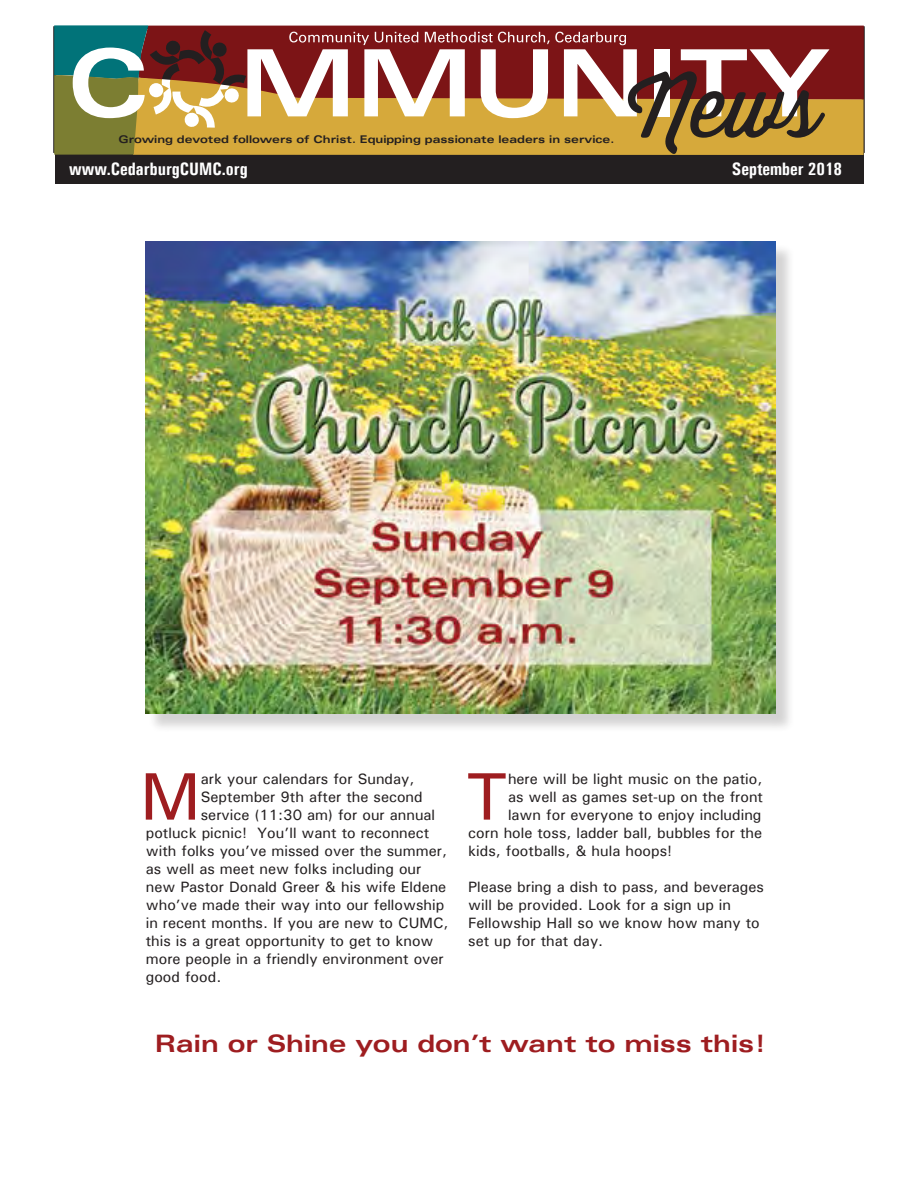
<style>
.page{position:relative;width:918px;height:1188px;background:#fff}
.page>*{position:absolute;margin:0;border:0;box-sizing:border-box;transform-origin:0 0}
.t1{font:85.5px "Thirsty Soft";color:#231f20}
.t2{font:500 67.2px "Univers";color:#9e1d20}
.t3{font:700 expanded 24px "Univers LT Std";color:#9e1d20}
.t4{font:700 condensed 18px "Univers";color:#fff}
.t5{font:500 15px/18px "Univers";color:#231f20}
.t6{font:700 expanded 10.65px "Univers LT Std";color:#231f20}
</style>
<div class="page">
<div style="left:56px;top:153px;width:808px;height:31px;background:#231f20"></div>
<div style="left:637px;top:26px;width:227px;height:52px;background:#7c1416"></div>
<svg style="left:637px;top:78px;width:227px;height:77px;background:#cb9737"></svg>
<div style="left:655px;top:49px;width:15px;height:67px;background:#fff"></div>
<svg style="left:681px;top:49px;width:149px;height:67px"></svg>
<svg style="left:54px;top:25px;width:583px;height:130px"></svg>
<div style="left:148px;top:244px;width:647px;height:489px;background:#231f20;opacity:.2"></div>
<img style="left:146px;top:241px;width:630px;height:473px">
<p class="t6" style="left:119px;top:133px;width:497px">Growing devoted followers of Christ. Equipping passionate leaders in service.</p>
<p class="t1" style="left:628px;top:45px;width:193px">News</p>
<p class="t4" style="left:69px;top:158px;width:180px">www.CedarburgCUMC.org</p>
<p class="t4" style="left:732px;top:158px;width:112px">September 2018</p>
<p class="t2" style="left:140px;top:754px;width:62px">M</p>
<p class="t5" style="left:201px;top:769px;width:215px">ark your calendars for Sunday,</p>
<p class="t5" style="left:201px;top:787px;width:223px">September 9th after the second</p>
<p class="t5" style="left:201px;top:805px;width:236px">service (11:30 am) for our annual</p>
<p class="t5" style="left:146px;top:823px;width:285px">potluck picnic! You’ll want to reconnect</p>
<p class="t5" style="left:146px;top:841px;width:303px">with folks you’ve missed over the summer,</p>
<p class="t5" style="left:146px;top:859px;width:277px">as well as meet new folks including our</p>
<p class="t5" style="left:146px;top:877px;width:302px">new Pastor Donald Greer &amp; his wife Eldene</p>
<p class="t5" style="left:146px;top:895px;width:300px">who’ve made their way into our fellowship</p>
<p class="t5" style="left:146px;top:913px;width:304px">in recent months. If you are new to CUMC,</p>
<p class="t5" style="left:146px;top:931px;width:289px">this is a great opportunity to get to know</p>
<p class="t5" style="left:146px;top:949px;width:300px">more people in a friendly environment over</p>
<p class="t5" style="left:146px;top:967px;width:77px">good food.</p>
<p class="t2" style="left:466px;top:754px;width:44px">T</p>
<p class="t5" style="left:508px;top:769px;width:256px">here will be light music on the patio,</p>
<p class="t5" style="left:508px;top:787px;width:257px">as well as games set-up on the front</p>
<p class="t5" style="left:508px;top:805px;width:255px">lawn for everyone to enjoy including</p>
<p class="t5" style="left:468px;top:823px;width:295px">corn hole toss, ladder ball, bubbles for the</p>
<p class="t5" style="left:468px;top:841px;width:205px">kids, footballs, &amp; hula hoops!</p>
<p class="t5" style="left:468px;top:877px;width:297px">Please bring a dish to pass, and beverages will be provided. Look for a sign up in Fellowship Hall so we know how many to set up for that day.</p>
<p class="t3" style="left:155px;top:1030px;width:613px">Rain or Shine you don’t want to miss this!</p>
</div>
